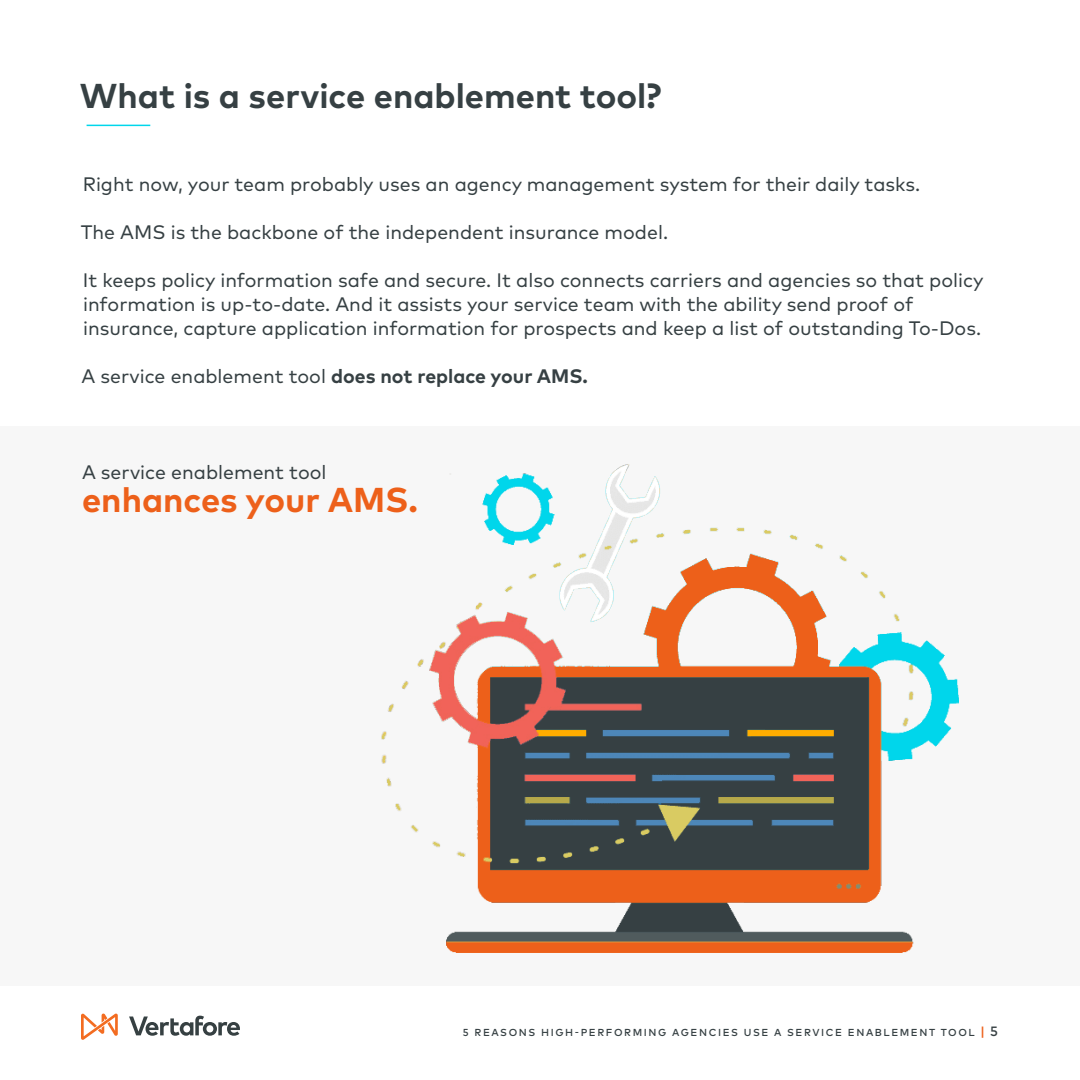
<style>
.page{position:relative;width:1080px;height:1080px;background:#fff}
.page>*{position:absolute;margin:0;border:0;box-sizing:border-box;transform-origin:0 0}
.t1{font:700 34.5px "Mark Pro";color:#364043}
.t2{font:700 34.5px "Mark Pro";color:#ed601a}
.t3{font:19.5px/24px "Mark Pro";color:#364043}
.t4{font:500 10.2px "Mark Pro";letter-spacing:.155em;color:#364043}
.s1{font-weight:700}
.s2{font-size:13.5px;color:#ed601a}
.s3{font-size:13.5px}
</style>
<div class="page">
<svg style="left:81px;top:1014px;width:37px;height:26px"></svg>
<svg style="left:129px;top:1016px;width:111px;height:20px"></svg>
<hr style="left:87px;top:125px;width:63px;height:1px;background:#00d6eb">
<div style="left:0;top:426px;width:1080px;height:560px;background:#f7f7f7"></div>
<img style="left:381px;top:464px;width:577px;height:488px">
<h1 class="t1" style="left:80px;top:70px;width:583px">What is a service enablement tool?</h1>
<p class="t3" style="left:83px;top:170px;width:839px">Right now, your team probably uses an agency management system for their daily tasks.</p>
<p class="t3" style="left:81px;top:218px;width:589px">The AMS is the backbone of the independent insurance model.</p>
<p class="t3" style="left:83px;top:266px;width:902px">It keeps policy information safe and secure. It also connects carriers and agencies so that policy information is up-to-date. And it assists your service team with the ability send proof of insurance, capture application information for prospects and keep a list of outstanding To-Dos.</p>
<p class="t3" style="left:82px;top:362px;width:508px">A service enablement tool <span class="s1">does not replace your AMS.</span></p>
<p class="t3" style="left:82px;top:458px;width:246px">A service enablement tool</p>
<h1 class="t2" style="left:82px;top:473px;width:338px">enhances your AMS.</h1>
<p class="t4" style="left:463px;top:1025px;width:537px">5 REASONS HIGH-PERFORMING AGENCIES USE A SERVICE ENABLEMENT TOOL <span class="s2">|</span> <span class="s3">5</span></p>
</div>
